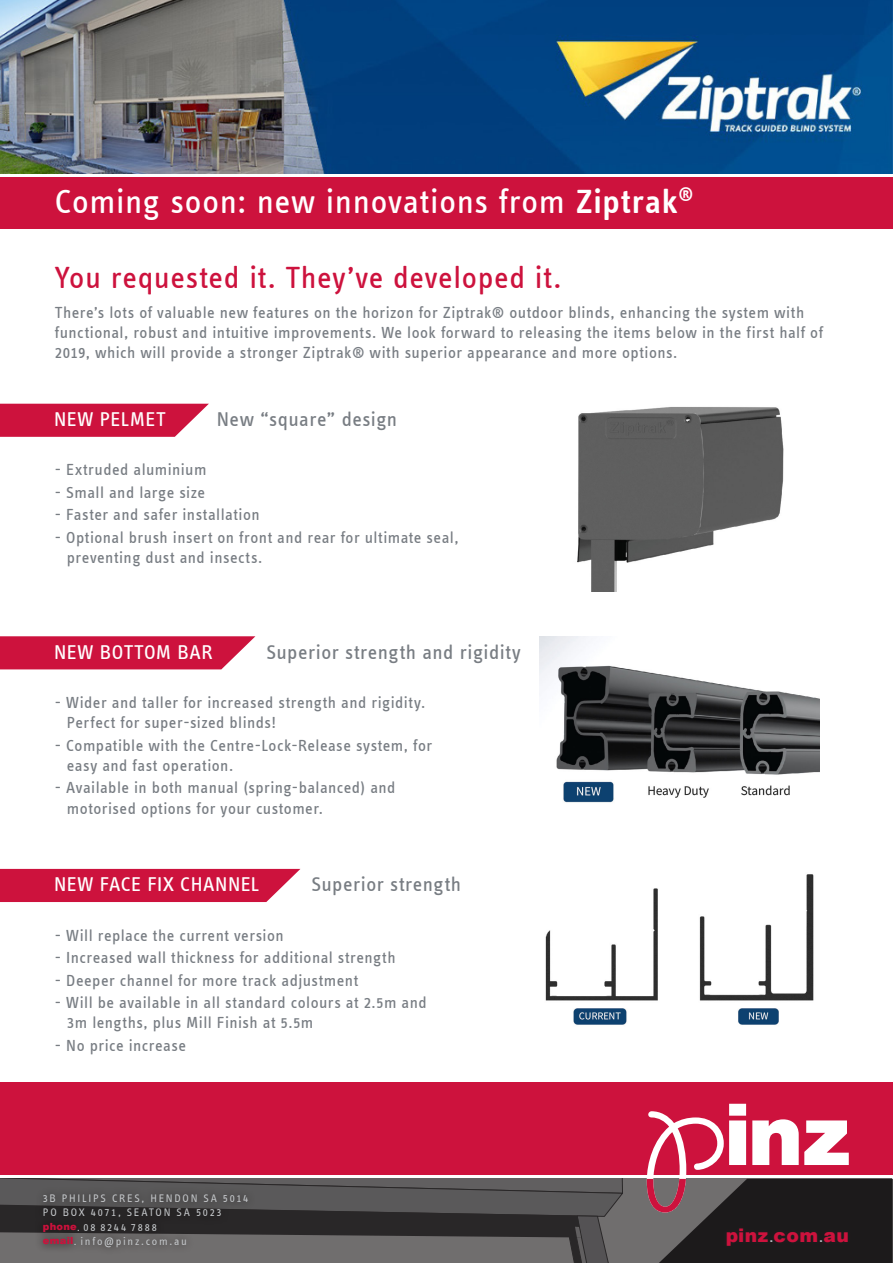
<style>
.page{position:relative;width:893px;height:1263px;background:#fff}
.page>*{position:absolute;margin:0;border:0;box-sizing:border-box;transform-origin:0 0}
.t1{font:34.5px "Info Text Book Tf";letter-spacing:.02em;color:#fff}
.t2{font:31.5px "Info Text Book Tf";letter-spacing:.02em;color:#cd123d}
.t3{font:20.55px "Info Text Book Tf";letter-spacing:.025em;color:#787d83}
.t4{font:20.55px "Info Text Book Tf";letter-spacing:.02em;color:#fff}
.t5{font:900 18.75px "Arial";letter-spacing:.025em;color:#cd123d}
.t6{font:16.5px/20.2px "Info Text Book Tf";letter-spacing:.03em;color:#787d83}
.t7{font:11.25px/14.1px "Info Text Regular Tf";letter-spacing:.155em;color:#c6c9cc}
.s1{font-family:"Info Text Semibold Tf"}
.s2{font-family:"Arial";font-weight:900;font-size:9.9px;color:#cd123d}
.s3{font-family:"Arial";font-size:12.15px}
.s4{font-weight:400;color:#b8bbc1}
</style>
<div class="page">
<div style="left:0;top:177px;width:893px;height:52px;background:#cd123d"></div>
<img style="left:0;top:0;width:893px;height:174px">
<div style="left:0;top:1082px;width:893px;height:92px;background:#cd123d"></div>
<svg style="left:0;top:1104px;width:893px;height:159px"></svg>
<div style="left:722px;top:1224px;width:131px;height:26px;background:#231f20"></div>
<div style="left:35px;top:1186px;width:221px;height:69px;background:#0a0604;opacity:.8"></div>
<svg style="left:0;top:404px;width:209px;height:33px;background:#d1264d"></svg>
<svg style="left:0;top:636px;width:255px;height:33px;background:#d0234b"></svg>
<div style="left:0;top:869px;width:300px;height:33px;background:#cd123d"></div>
<img style="left:577px;top:407px;width:207px;height:184px">
<img style="left:539px;top:636px;width:280px;height:167px">
<img style="left:545px;top:874px;width:269px;height:151px">
<p class="t1" style="left:55px;top:183px;width:640px">Coming soon: new innovations from <span class="s1">Ziptrak</span><sup>®</sup></p>
<p class="t2" style="left:55px;top:260px;width:508px">You requested it. They’ve developed it.</p>
<p class="t6" style="left:55px;top:302px;width:770px">There’s lots of valuable new features on the horizon for Ziptrak® outdoor blinds, enhancing the system with functional, robust and intuitive improvements. We look forward to releasing the items below in the first half of<br>2019, which will provide a stronger Ziptrak® with superior appearance and more options.</p>
<p class="t4" style="left:54px;top:408px;width:113px">NEW PELMET</p>
<p class="t3" style="left:217px;top:408px;width:182px">New “square” design</p>
<p class="t6" style="left:55px;top:460px;width:153px">- Extruded aluminium</p>
<p class="t6" style="left:55px;top:482px;width:152px">- Small and large size</p>
<p class="t6" style="left:55px;top:505px;width:206px">- Faster and safer installation</p>
<p class="t6" style="left:67px;top:527px;width:393px;text-indent:-12px">- Optional brush insert on front and rear for ultimate seal, preventing dust and insects.</p>
<p class="t4" style="left:54px;top:641px;width:160px">NEW BOTTOM BAR</p>
<p class="t3" style="left:266px;top:641px;width:256px">Superior strength and rigidity</p>
<p class="t6" style="left:67px;top:692px;width:360px;text-indent:-12px">- Wider and taller for increased strength and rigidity.<br>Perfect for super-sized blinds!</p>
<p class="t6" style="left:67px;top:735px;width:367px;text-indent:-12px">- Compatible with the Centre-Lock-Release system, for easy and fast operation.</p>
<p class="t6" style="left:67px;top:778px;width:330px;text-indent:-12px">- Available in both manual (spring-balanced) and motorised options for your customer.</p>
<p class="t4" style="left:54px;top:873px;width:207px">NEW FACE FIX CHANNEL</p>
<p class="t3" style="left:311px;top:873px;width:151px">Superior strength</p>
<p class="t6" style="left:55px;top:925px;width:230px">- Will replace the current version</p>
<p class="t6" style="left:55px;top:947px;width:342px">- Increased wall thickness for additional strength</p>
<p class="t6" style="left:55px;top:970px;width:305px">- Deeper channel for more track adjustment</p>
<p class="t6" style="left:67px;top:992px;width:361px;text-indent:-12px">- Will be available in all standard colours at 2.5m and<br>3m lengths, plus Mill Finish at 5.5m</p>
<p class="t6" style="left:55px;top:1035px;width:133px">- No price increase</p>
<p class="t7" style="left:43px;top:1191px;width:207px">3B PHILIPS CRES, HENDON SA 5014<br>PO BOX 4071, SEATON SA 5023 <span class="s2">phone</span><span class="s3">.</span> 08 8244 7888<br><span class="s2">email</span><span class="s3">.</span> info@pinz.com.au</p>
<p class="t5" style="left:725px;top:1221px;width:126px">pinz<span class="s4">.</span>com<span class="s4">.</span>au</p>
</div>
